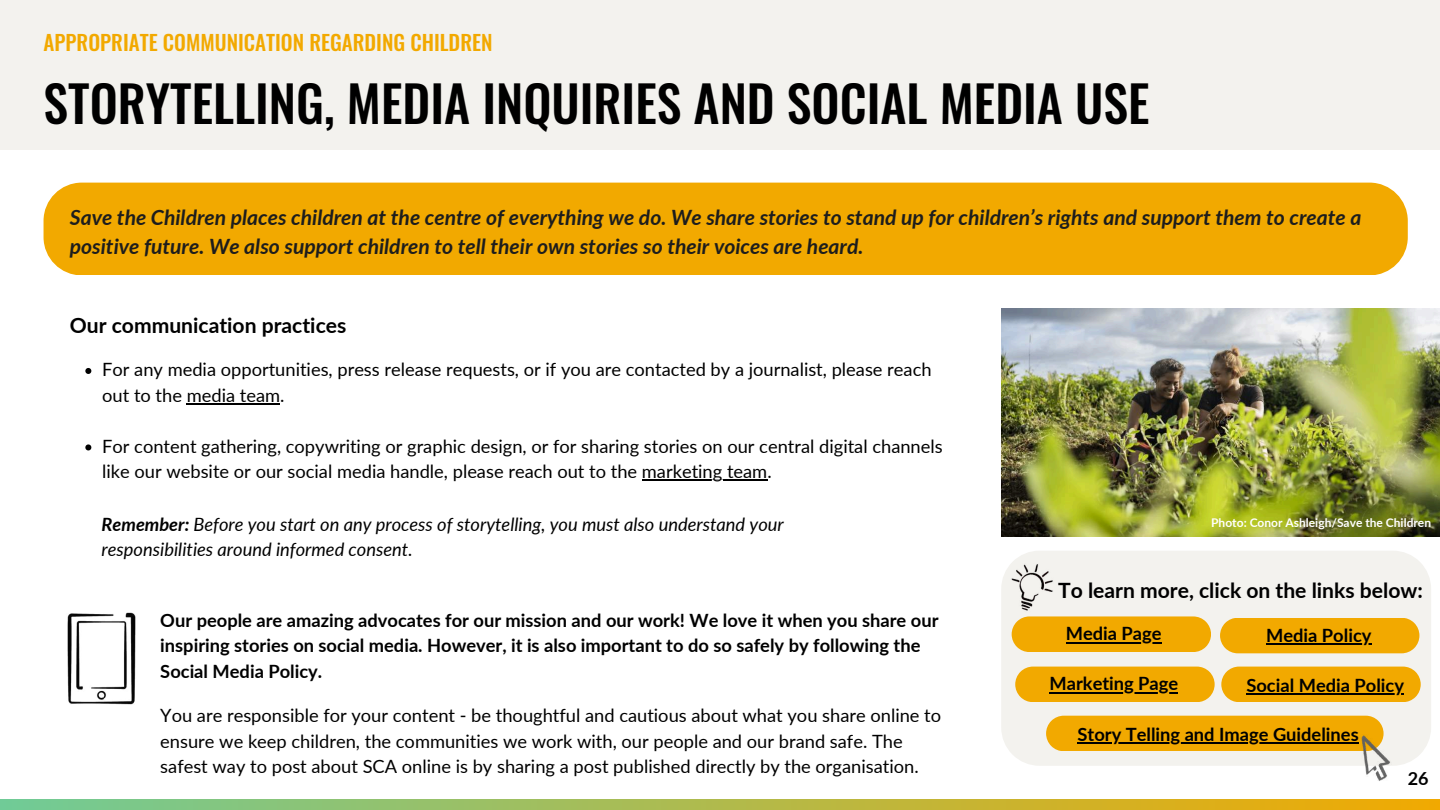
<style>
.page{position:relative;width:1440px;height:810px;background:#fff}
.page>*{position:absolute;margin:0;border:0;box-sizing:border-box;transform-origin:0 0}
.t1{font:500 50px "Oswald";color:#000}
.t2{font:italic 700 21.1px/29.2px "Lato";color:#1d1d1d}
.t3{font:700 21.1px "Lato";color:#000}
.t4{font:500 21px "Oswald";color:#f2a900}
.t5{font:18.3px/25.5px "Lato";color:#000}
.t6{font:700 18.3px/25.5px "Lato";color:#000}
.t7{font:italic 18.3px/25.5px "Lato";color:#000}
.t8{font:700 18px "Lato";color:#000}
.t9{font:700 12px "Lato";color:#fff}
.s1{font-weight:700}
</style>
<div class="page">
<div style="left:0;top:0;width:1440px;height:150px;background:#f3f2ee"></div>
<div style="left:44px;top:183px;width:1364px;height:92px;background:#f2a900;border-radius:38px"></div>
<svg style="left:0;top:800px;width:1440px;height:10px;background:#b0ba4c"></svg>
<div style="left:1001px;top:551px;width:430px;height:215px;background:#f3f2ee"></div>
<img style="left:1005px;top:561px;width:53px;height:53px">
<div style="left:1046px;top:716px;width:338px;height:35px;background:#f2a900"></div>
<img style="left:1001px;top:308px;width:439px;height:228px">
<hr style="left:1078px;top:742px;width:281px;height:2px;background:#000">
<img style="left:1344px;top:726px;width:64px;height:55px">
<div style="left:1220px;top:618px;width:199px;height:35px;background:#f2a900"></div>
<svg style="left:1012px;top:616px;width:199px;height:36px;background:#efaa0b"></svg>
<div style="left:1015px;top:667px;width:200px;height:35px;background:#f2a900"></div>
<div style="left:1221px;top:667px;width:200px;height:35px;background:#f2a900"></div>
<svg style="left:85px;top:368px;width:6px;height:6px"></svg>
<hr style="left:187px;top:403px;width:93px;height:2px;background:#000">
<svg style="left:85px;top:444px;width:6px;height:6px"></svg>
<hr style="left:642px;top:480px;width:125px;height:1px;background:#000">
<hr style="left:1266px;top:643px;width:105px;height:2px;background:#000">
<hr style="left:1066px;top:642px;width:96px;height:1px;background:#000">
<hr style="left:1050px;top:692px;width:128px;height:1px;background:#000">
<hr style="left:1246px;top:693px;width:158px;height:2px;background:#000">
<img style="left:67px;top:612px;width:69px;height:93px">
<p class="t4" style="left:44px;top:26px;width:451px">APPROPRIATE COMMUNICATION REGARDING CHILDREN</p>
<h1 class="t1" style="left:44px;top:64px;width:1108px">STORYTELLING, MEDIA INQUIRIES AND SOCIAL MEDIA USE</h1>
<p class="t2" style="left:70px;top:202px;width:1293px">Save the Children places children at the centre of everything we do. We share stories to stand up for children’s rights and support them to create a positive future. We also support children to tell their own stories so their voices are heard.</p>
<p class="t3" style="left:70px;top:312px;width:278px">Our communication practices</p>
<p class="t5" style="left:102px;top:356px;width:831px">For any media opportunities, press release requests, or if you are contacted by a journalist, please reach out to the media team.</p>
<p class="t5" style="left:102px;top:433px;width:842px">For content gathering, copywriting or graphic design, or for sharing stories on our central digital channels like our website or our social media handle, please reach out to the marketing team.</p>
<p class="t7" style="left:102px;top:511px;width:684px"><span class="s1">Remember:</span> Before you start on any process of storytelling, you must also understand your responsibilities around informed consent.</p>
<p class="t6" style="left:160px;top:607px;width:780px">Our people are amazing advocates for our mission and our work! We love it when you share our inspiring stories on social media. However, it is also important to do so safely by following the<br>Social Media Policy.</p>
<p class="t5" style="left:160px;top:703px;width:782px">You are responsible for your content - be thoughtful and cautious about what you share online to ensure we keep children, the communities we work with, our people and our brand safe. The safest way to post about SCA online is by sharing a post published directly by the organisation.</p>
<p class="t9" style="left:1211px;top:515px;width:221px">Photo: Conor Ashleigh/Save the Children</p>
<p class="t3" style="left:1058px;top:577px;width:366px">To learn more, click on the links below:</p>
<p class="t6" style="left:1066px;top:620px;width:97px">Media Page</p>
<p class="t6" style="left:1266px;top:622px;width:107px">Media Policy</p>
<p class="t6" style="left:1050px;top:671px;width:130px">Marketing Page</p>
<p class="t6" style="left:1246px;top:672px;width:159px">Social Media Policy</p>
<p class="t6" style="left:1078px;top:721px;width:283px">Story Telling and Image Guidelines</p>
<p class="t8" style="left:1408px;top:767px;width:22px">26</p>
</div>
